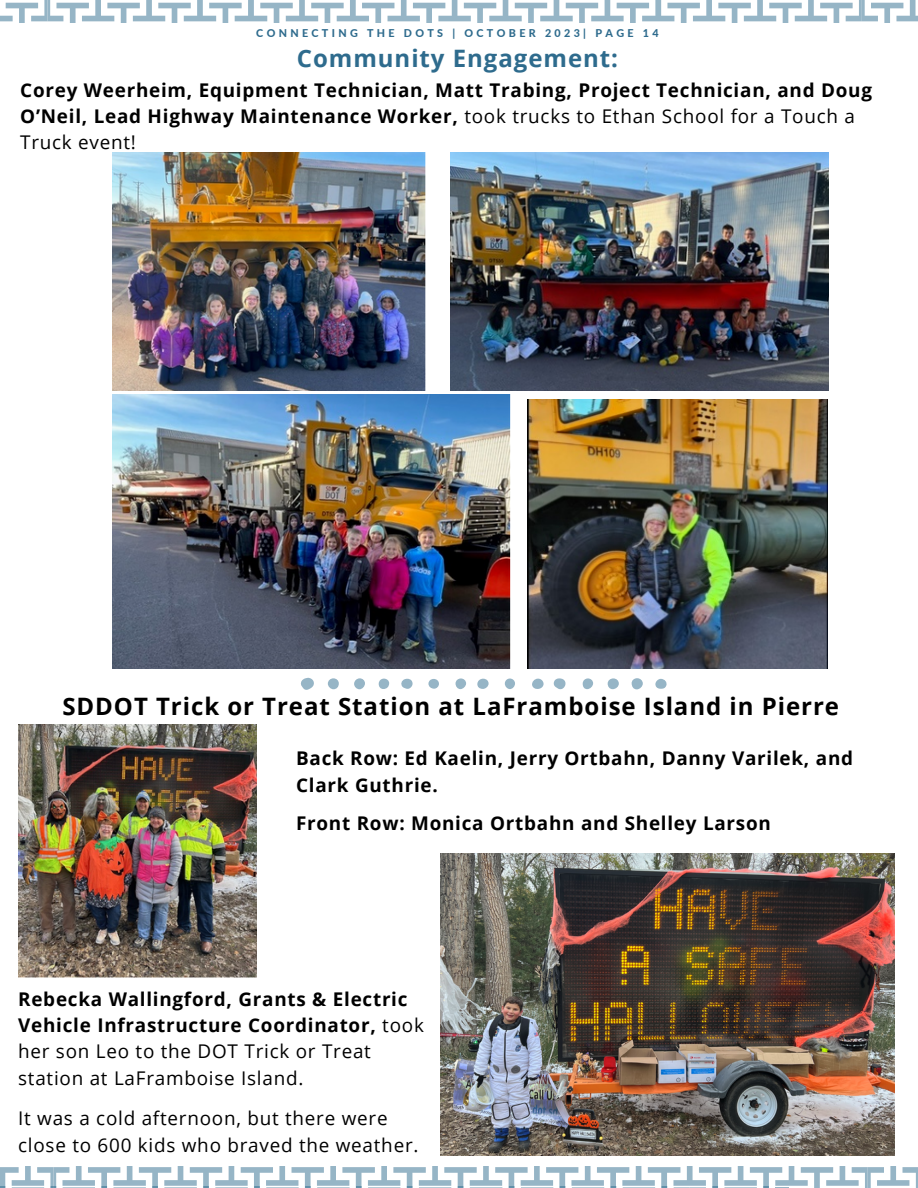
<style>
.page{position:relative;width:918px;height:1188px;background:#fff}
.page>*{position:absolute;margin:0;border:0;box-sizing:border-box;transform-origin:0 0}
.t1{font:700 24px "Open Sans";letter-spacing:.04em;color:#000}
.t2{font:700 24px "Open Sans";letter-spacing:.04em;color:#2e6b8d}
.t3{font:700 18.9px/26.4px "Open Sans";letter-spacing:.04em;color:#000}
.t4{font:18.9px/26.4px "Open Sans";letter-spacing:.04em;color:#000}
.t5{font:800 10.8px "Lato";letter-spacing:.31em;color:#2e6b8d}
.s1{font-weight:400}
</style>
<div class="page">
<svg style="left:0;top:0;width:918px;height:22px"></svg>
<svg style="left:0;top:1166px;width:918px;height:22px"></svg>
<img style="left:451px;top:152px;width:378px;height:239px">
<img style="left:113px;top:152px;width:312px;height:239px">
<img style="left:113px;top:395px;width:398px;height:273px">
<img style="left:528px;top:400px;width:300px;height:269px">
<img style="left:18px;top:724px;width:239px;height:254px">
<img style="left:440px;top:853px;width:455px;height:303px">
<svg style="left:301px;top:678px;width:13px;height:12px"></svg>
<svg style="left:554px;top:678px;width:12px;height:11px"></svg>
<svg style="left:631px;top:678px;width:12px;height:11px"></svg>
<svg style="left:608px;top:678px;width:11px;height:11px"></svg>
<div style="left:328px;top:678px;width:11px;height:11px;background:#96b5c6;border-radius:50%"></div>
<svg style="left:532px;top:679px;width:12px;height:10px"></svg>
<div style="left:354px;top:678px;width:11px;height:11px;background:#96b5c6;border-radius:50%"></div>
<div style="left:477px;top:679px;width:12px;height:10px;background:#96b5c6;border-radius:50%"></div>
<svg style="left:401px;top:679px;width:12px;height:10px"></svg>
<svg style="left:583px;top:678px;width:10px;height:11px"></svg>
<svg style="left:655px;top:679px;width:12px;height:10px"></svg>
<div style="left:456px;top:678px;width:10px;height:11px;background:#96b5c6;border-radius:50%"></div>
<div style="left:379px;top:679px;width:10px;height:10px;background:#96b5c6;border-radius:5px"></div>
<svg style="left:505px;top:679px;width:10px;height:10px"></svg>
<div style="left:428px;top:679px;width:11px;height:10px;background:#96b5c6;border-radius:50%"></div>
<p class="t5" style="left:256px;top:26px;width:404px">CONNECTING THE DOTS | OCTOBER 2023| PAGE 14</p>
<p class="t2" style="left:297px;top:41px;width:323px">Community Engagement:</p>
<p class="t3" style="left:20px;top:77px;width:853px;line-height:25.8px">Corey Weerheim, Equipment Technician, Matt Trabing, Project Technician, and Doug<br>O’Neil, Lead Highway Maintenance Worker, <span class="s1">took trucks to Ethan School for a Touch a<br>Truck event!</span></p>
<p class="t1" style="left:62px;top:690px;width:778px">SDDOT Trick or Treat Station at LaFramboise Island in Pierre</p>
<p class="t3" style="left:296px;top:745px;width:559px">Back Row: Ed Kaelin, Jerry Ortbahn, Danny Varilek, and<br>Clark Guthrie.</p>
<p class="t3" style="left:296px;top:810px;width:476px">Front Row: Monica Ortbahn and Shelley Larson</p>
<p class="t3" style="left:18px;top:985px;width:407px">Rebecka Wallingford, Grants &amp; Electric Vehicle Infrastructure Coordinator, <span class="s1">took her son Leo to the DOT Trick or Treat station at LaFramboise Island.</span></p>
<p class="t4" style="left:18px;top:1105px;width:402px">It was a cold afternoon, but there were close to 600 kids who braved the weather.</p>
</div>
